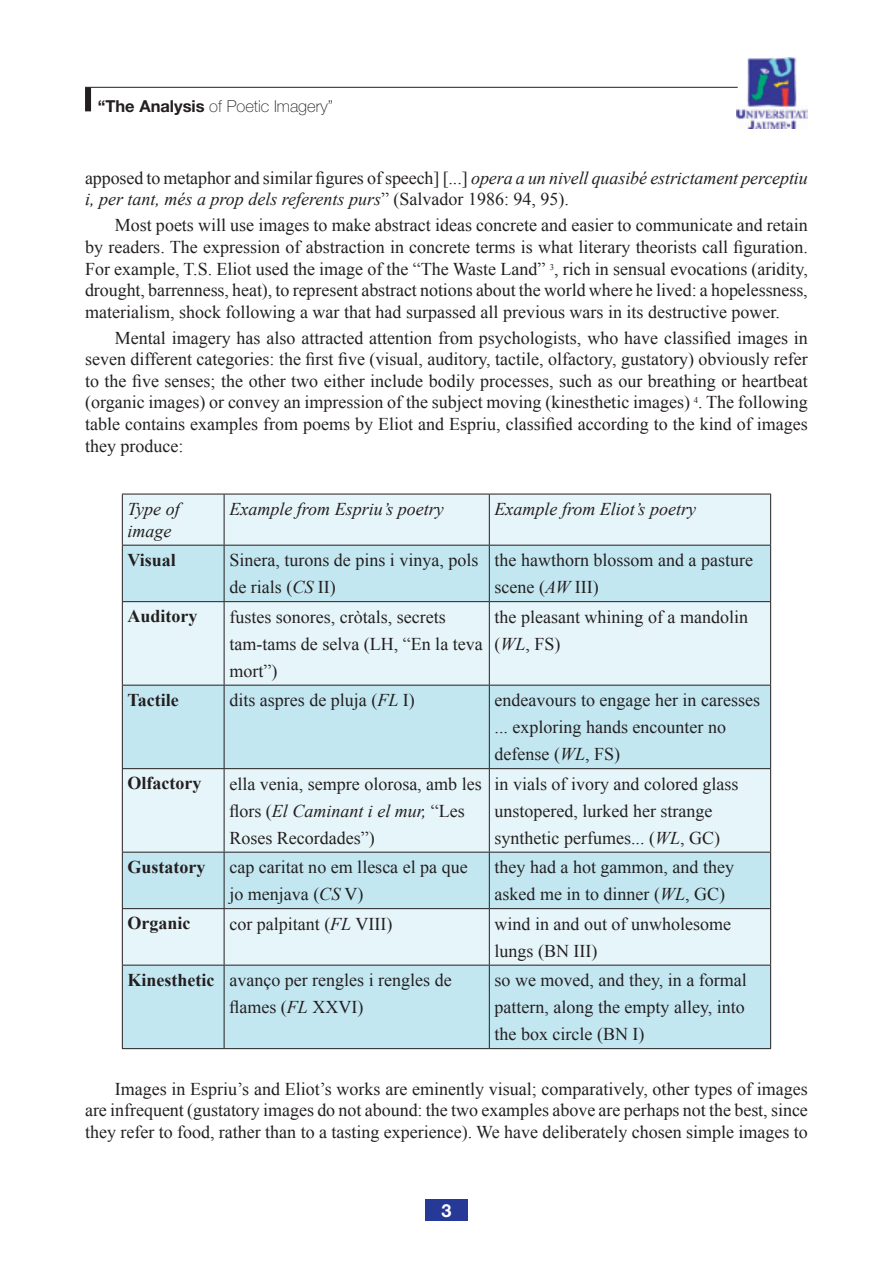
<style>
.page{position:relative;width:893px;height:1263px;background:#fff}
.page>*{position:absolute;margin:0;border:0;box-sizing:border-box;transform-origin:0 0}
.t1{font:18px/27px "Times New Roman";color:#231f20}
.t2{font:italic 18px/21.6px "Times New Roman";color:#231f20}
.t3{font:700 18px "Times New Roman";color:#231f20}
.t4{font:700 18px "Helvetica Neue LT Std";color:#fff}
.t5{font:100 16.5px "Helvetica Neue LT Std";color:#231f20}
.s1{font-weight:700}
.s2{font-style:normal}
.s3{font-style:italic}
</style>
<div class="page">
<img style="left:737px;top:57px;width:71px;height:71px">
<hr style="left:85px;top:87px;width:653px;height:1px;background:#231f20">
<div style="left:85px;top:87px;width:6px;height:24px;background:#231f20"></div>
<div style="left:425px;top:1199px;width:43px;height:21px;background:#263996"></div>
<div style="left:123px;top:495px;width:647px;height:50px;background:#e6f5f9"></div>
<svg style="left:123px;top:546px;width:647px;height:502px;background:#d1ecf3"></svg>
<hr style="left:122px;top:494px;width:102px;height:1px;background:#231f20">
<hr style="left:122px;top:494px;width:1px;height:51px;background:#231f20">
<hr style="left:224px;top:494px;width:265px;height:1px;background:#231f20">
<hr style="left:224px;top:494px;width:1px;height:51px;background:#231f20">
<hr style="left:489px;top:494px;width:282px;height:1px;background:#231f20">
<hr style="left:489px;top:494px;width:1px;height:51px;background:#231f20">
<hr style="left:770px;top:494px;width:1px;height:51px;background:#231f20">
<hr style="left:122px;top:545px;width:102px;height:1px;background:#231f20">
<hr style="left:122px;top:545px;width:1px;height:56px;background:#231f20">
<hr style="left:224px;top:545px;width:265px;height:1px;background:#231f20">
<hr style="left:224px;top:545px;width:1px;height:56px;background:#231f20">
<hr style="left:489px;top:545px;width:282px;height:1px;background:#231f20">
<hr style="left:489px;top:545px;width:1px;height:56px;background:#231f20">
<hr style="left:770px;top:545px;width:1px;height:56px;background:#231f20">
<hr style="left:122px;top:601px;width:102px;height:1px;background:#231f20">
<hr style="left:122px;top:602px;width:1px;height:83px;background:#231f20">
<hr style="left:224px;top:601px;width:265px;height:1px;background:#231f20">
<hr style="left:224px;top:602px;width:1px;height:83px;background:#231f20">
<hr style="left:489px;top:601px;width:282px;height:1px;background:#231f20">
<hr style="left:489px;top:602px;width:1px;height:83px;background:#231f20">
<hr style="left:770px;top:602px;width:1px;height:83px;background:#231f20">
<hr style="left:122px;top:685px;width:102px;height:1px;background:#231f20">
<hr style="left:122px;top:685px;width:1px;height:83px;background:#231f20">
<hr style="left:224px;top:685px;width:265px;height:1px;background:#231f20">
<hr style="left:224px;top:685px;width:1px;height:83px;background:#231f20">
<hr style="left:489px;top:685px;width:282px;height:1px;background:#231f20">
<hr style="left:489px;top:685px;width:1px;height:83px;background:#231f20">
<hr style="left:770px;top:685px;width:1px;height:83px;background:#231f20">
<hr style="left:122px;top:768px;width:102px;height:1px;background:#231f20">
<hr style="left:122px;top:769px;width:1px;height:83px;background:#231f20">
<hr style="left:224px;top:768px;width:265px;height:1px;background:#231f20">
<hr style="left:224px;top:769px;width:1px;height:83px;background:#231f20">
<hr style="left:489px;top:768px;width:282px;height:1px;background:#231f20">
<hr style="left:489px;top:769px;width:1px;height:83px;background:#231f20">
<hr style="left:770px;top:769px;width:1px;height:83px;background:#231f20">
<hr style="left:122px;top:852px;width:102px;height:1px;background:#231f20">
<hr style="left:122px;top:852px;width:1px;height:56px;background:#231f20">
<hr style="left:224px;top:852px;width:265px;height:1px;background:#231f20">
<hr style="left:224px;top:852px;width:1px;height:56px;background:#231f20">
<hr style="left:489px;top:852px;width:282px;height:1px;background:#231f20">
<hr style="left:489px;top:852px;width:1px;height:56px;background:#231f20">
<hr style="left:770px;top:852px;width:1px;height:56px;background:#231f20">
<hr style="left:122px;top:908px;width:102px;height:1px;background:#231f20">
<hr style="left:122px;top:909px;width:1px;height:56px;background:#231f20">
<hr style="left:224px;top:908px;width:265px;height:1px;background:#231f20">
<hr style="left:224px;top:909px;width:1px;height:56px;background:#231f20">
<hr style="left:489px;top:908px;width:282px;height:1px;background:#231f20">
<hr style="left:489px;top:909px;width:1px;height:56px;background:#231f20">
<hr style="left:770px;top:909px;width:1px;height:56px;background:#231f20">
<hr style="left:122px;top:965px;width:102px;height:1px;background:#231f20">
<hr style="left:122px;top:965px;width:1px;height:83px;background:#231f20">
<hr style="left:224px;top:965px;width:265px;height:1px;background:#231f20">
<hr style="left:224px;top:965px;width:1px;height:83px;background:#231f20">
<hr style="left:489px;top:965px;width:282px;height:1px;background:#231f20">
<hr style="left:489px;top:965px;width:1px;height:83px;background:#231f20">
<hr style="left:770px;top:965px;width:1px;height:83px;background:#231f20">
<hr style="left:122px;top:1048px;width:102px;height:1px;background:#231f20">
<hr style="left:224px;top:1048px;width:265px;height:1px;background:#231f20">
<hr style="left:489px;top:1048px;width:282px;height:1px;background:#231f20">
<p class="t5" style="left:98px;top:96px;width:237px"><span class="s1">“The Analysis</span> of Poetic Imagery”</p>
<p class="t2" style="left:85px;top:167px;width:724px"><span class="s2">apposed to metaphor and similar figures of speech] [...]</span> opera a un nivell quasibé estrictament perceptiu i, per tant, més a prop dels referents purs<span class="s2">” (Salvador 1986: 94, 95).</span></p>
<p class="t1" style="left:85px;top:214px;width:724px;line-height:21.6px;text-align:justify;text-indent:30px">Most poets will use images to make abstract ideas concrete and easier to communicate and retain by readers. The expression of abstraction in concrete terms is what literary theorists call figuration.<br>For example, T.S. Eliot used the image of the “The Waste Land” <sup>3</sup>, rich in sensual evocations (aridity, drought, barrenness, heat), to represent abstract notions about the world where he lived: a hopelessness, materialism, shock following a war that had surpassed all previous wars in its destructive power.</p>
<p class="t1" style="left:85px;top:327px;width:724px;line-height:21.6px;text-align:justify;text-indent:30px">Mental imagery has also attracted attention from psychologists, who have classified images in seven different categories: the first five (visual, auditory, tactile, olfactory, gustatory) obviously refer to the five senses; the other two either include bodily processes, such as our breathing or heartbeat (organic images) or convey an impression of the subject moving (kinesthetic images) <sup>4</sup>. The following table contains examples from poems by Eliot and Espriu, classified according to the kind of images they produce:</p>
<p class="t2" style="left:128px;top:498px;width:54px">Type of image</p>
<p class="t2" style="left:229px;top:498px;width:216px">Example from Espriu’s poetry</p>
<p class="t2" style="left:495px;top:498px;width:203px">Example from Eliot’s poetry</p>
<p class="t3" style="left:128px;top:547px;width:50px">Visual</p>
<p class="t1" style="left:229px;top:546px;width:250px">Sinera, turons de pins i vinya, pols de rials (<span class="s3">CS</span> II)</p>
<p class="t1" style="left:495px;top:546px;width:260px">the hawthorn blossom and a pasture scene (<span class="s3">AW</span> III)</p>
<p class="t3" style="left:128px;top:604px;width:72px">Auditory</p>
<p class="t1" style="left:229px;top:603px;width:255px">fustes sonores, cròtals, secrets tam-tams de selva (LH, “En la teva mort”)</p>
<p class="t1" style="left:495px;top:603px;width:255px">the pleasant whining of a mandolin (<span class="s3">WL</span>, FS)</p>
<p class="t3" style="left:128px;top:687px;width:53px">Tactile</p>
<p class="t1" style="left:229px;top:686px;width:187px">dits aspres de pluja (<span class="s3">FL</span> I)</p>
<p class="t1" style="left:495px;top:686px;width:267px">endeavours to engage her in caresses ... exploring hands encounter no defense (<span class="s3">WL</span>, FS)</p>
<p class="t3" style="left:128px;top:771px;width:75px">Olfactory</p>
<p class="t1" style="left:229px;top:770px;width:254px">ella venia, sempre olorosa, amb les flors (<span class="s3">El Caminant i el mur,</span> “Les<br>Roses Recordades”)</p>
<p class="t1" style="left:495px;top:770px;width:245px">in vials of ivory and colored glass unstopered, lurked her strange synthetic perfumes... (<span class="s3">WL</span>, GC)</p>
<p class="t3" style="left:128px;top:854px;width:79px">Gustatory</p>
<p class="t1" style="left:229px;top:853px;width:240px">cap caritat no em llesca el pa que jo menjava (<span class="s3">CS</span> V)</p>
<p class="t1" style="left:495px;top:853px;width:241px">they had a hot gammon, and they asked me in to dinner (<span class="s3">WL</span>, GC)</p>
<p class="t3" style="left:128px;top:911px;width:65px">Organic</p>
<p class="t1" style="left:229px;top:910px;width:165px">cor palpitant (<span class="s3">FL</span> VIII)</p>
<p class="t1" style="left:495px;top:910px;width:238px">wind in and out of unwholesome lungs (BN III)</p>
<p class="t1" style="left:229px;top:966px;width:224px;text-indent:-102px"><span class="s1">Kinesthetic</span> avanço per rengles i rengles de flames (<span class="s3">FL</span> XXVI)</p>
<p class="t1" style="left:495px;top:966px;width:254px;text-align:justify">so we moved, and they, in a formal pattern, along the empty alley, into the box circle (BN I)</p>
<p class="t1" style="left:85px;top:1078px;width:724px;line-height:21.6px;text-align:justify;text-indent:30px">Images in Espriu’s and Eliot’s works are eminently visual; comparatively, other types of images are infrequent (gustatory images do not abound: the two examples above are perhaps not the best, since they refer to food, rather than to a tasting experience). We have deliberately chosen simple images to</p>
<p class="t4" style="left:441px;top:1199px;width:12px">3</p>
</div>
